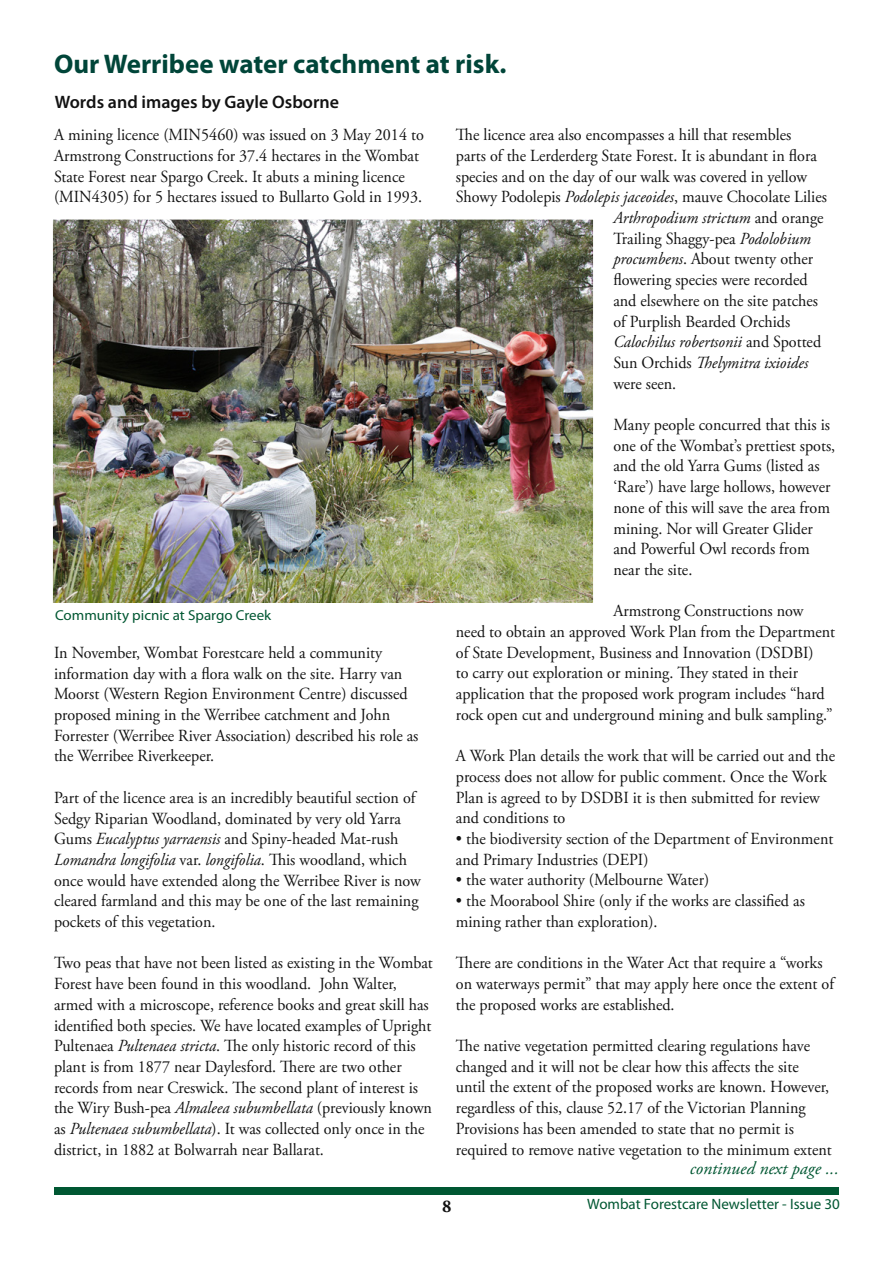
<style>
.page{position:relative;width:893px;height:1263px;background:#fff}
.page>*{position:absolute;margin:0;border:0;box-sizing:border-box;transform-origin:0 0}
.t1{font:700 27px "Myriad Pro";color:#004539}
.t2{font:600 18px "Myriad Pro";color:#121212}
.t3{font:italic 18px "Adobe Garamond Pro";color:#005732}
.t4{font:700 18px "Adobe Garamond Pro";color:#121212}
.t5{font:16.95px/20.7px "Adobe Garamond Pro";color:#121212;scale:.95 1}
.t6{font:italic 16.95px "Adobe Garamond Pro";color:#121212;scale:.95 1}
.t7{font:15px "Myriad Pro";color:#005732}
.t8{font:14.4px "Myriad Pro";color:#005732;scale:1.04 1}
.s1{font-style:italic}
.s2{font-style:normal}
</style>
<div class="page">
<div style="left:55px;top:1187px;width:784px;height:7px;background:#005732"></div>
<img style="left:54px;top:221px;width:538px;height:382px">
<h1 class="t1" style="left:54px;top:46px;width:454px">Our Werribee water catchment at risk.</h1>
<p class="t2" style="left:55px;top:91px;width:286px">Words and images by Gayle Osborne</p>
<p class="t5" style="left:54px;top:125px;width:391px">A mining licence (MIN5460) was issued on 3 May 2014 to Armstrong Constructions for 37.4 hectares in the Wombat State Forest near Spargo Creek. It abuts a mining licence (MIN4305) for 5 hectares issued to Bullarto Gold in 1993.</p>
<p class="t8" style="left:55px;top:607px;width:209px">Community picnic at Spargo Creek</p>
<p class="t5" style="left:54px;top:643px;width:385px">In November, Wombat Forestcare held a community information day with a flora walk on the site. Harry van Moorst (Western Region Environment Centre) discussed proposed mining in the Werribee catchment and John Forrester (Werribee River Association) described his role as the Werribee Riverkeeper.</p>
<p class="t5" style="left:54px;top:788px;width:388px">Part of the licence area is an incredibly beautiful section of Sedgy Riparian Woodland, dominated by very old Yarra Gums <span class="s1">Eucalyptus yarraensis</span> and Spiny-headed Mat-rush <span class="s1">Lomandra longifolia</span> var. <span class="s1">longifolia</span>. This woodland, which once would have extended along the Werribee River is now cleared farmland and this may be one of the last remaining pockets of this vegetation.</p>
<p class="t5" style="left:54px;top:953px;width:400px">Two peas that have not been listed as existing in the Wombat Forest have been found in this woodland. John Walter, armed with a microscope, reference books and great skill has identified both species. We have located examples of Upright Pultenaea <span class="s1">Pultenaea stricta</span>. The only historic record of this plant is from 1877 near Daylesford. There are two other records from near Creswick. The second plant of interest is the Wiry Bush-pea <span class="s1">Almaleea subumbellata</span> (previously known as <span class="s1">Pultenaea subumbellata</span>). It was collected only once in the district, in 1882 at Bolwarrah near Ballarat.</p>
<p class="t5" style="left:456px;top:125px;width:355px">The licence area also encompasses a hill that resembles</p>
<p class="t5" style="left:456px;top:146px;width:382px">parts of the Lerderderg State Forest. It is abundant in flora</p>
<p class="t5" style="left:456px;top:167px;width:371px">species and on the day of our walk was covered in yellow</p>
<p class="t5" style="left:456px;top:187px;width:392px">Showy Podolepis <span class="s1">Podolepis jaceoides</span>, mauve Chocolate Lilies</p>
<p class="t6" style="left:613px;top:207px;width:223px">Arthropodium strictum <span class="s2">and orange</span></p>
<p class="t5" style="left:613px;top:229px;width:209px">Trailing Shaggy-pea <span class="s1">Podolobium</span></p>
<p class="t5" style="left:613px;top:249px;width:212px"><span class="s1">procumbens</span>. About twenty other</p>
<p class="t5" style="left:613px;top:270px;width:206px">flowering species were recorded</p>
<p class="t5" style="left:613px;top:291px;width:217px">and elsewhere on the site patches</p>
<p class="t5" style="left:613px;top:311px;width:188px">of Purplish Bearded Orchids</p>
<p class="t6" style="left:613px;top:332px;width:220px">Calochilus robertsonii <span class="s2">and Spotted</span></p>
<p class="t6" style="left:613px;top:352px;width:207px"><span class="s2">Sun Orchids</span> Thelymitra ixioides</p>
<p class="t5" style="left:613px;top:373px;width:68px">were seen.</p>
<p class="t5" style="left:613px;top:415px;width:235px">Many people concurred that this is one of the Wombat’s prettiest spots, and the old Yarra Gums (listed as ‘Rare’) have large hollows, however none of this will save the area from mining. Nor will Greater Glider and Powerful Owl records from near the site.</p>
<p class="t5" style="left:456px;top:601px;width:401px;text-indent:157px">Armstrong Constructions now need to obtain an approved Work Plan from the Department of State Development, Business and Innovation (DSDBI)<br>to carry out exploration or mining. They stated in their application that the proposed work program includes “hard rock open cut and underground mining and bulk sampling.”</p>
<p class="t5" style="left:456px;top:746px;width:401px">A Work Plan details the work that will be carried out and the process does not allow for public comment. Once the Work Plan is agreed to by DSDBI it is then submitted for review and conditions to</p>
<p class="t5" style="left:456px;top:829px;width:399px">• the biodiversity section of the Department of Environment and Primary Industries (DEPI)</p>
<p class="t5" style="left:456px;top:870px;width:268px">• the water authority (Melbourne Water)</p>
<p class="t5" style="left:456px;top:891px;width:369px">• the Moorabool Shire (only if the works are classified as mining rather than exploration).</p>
<p class="t5" style="left:456px;top:953px;width:400px">There are conditions in the Water Act that require a “works on waterways permit” that may apply here once the extent of the proposed works are established.</p>
<p class="t5" style="left:456px;top:1036px;width:397px">The native vegetation permitted clearing regulations have changed and it will not be clear how this affects the site until the extent of the proposed works are known. However, regardless of this, clause 52.17 of the Victorian Planning Provisions has been amended to state that no permit is required to remove native vegetation to the minimum extent</p>
<p class="t4" style="left:442px;top:1195px;width:11px">8</p>
<p class="t3" style="left:690px;top:1158px;width:151px">continued next page ...</p>
<p class="t7" style="left:587px;top:1195px;width:254px">Wombat Forestcare Newsletter - Issue 30</p>
</div>
